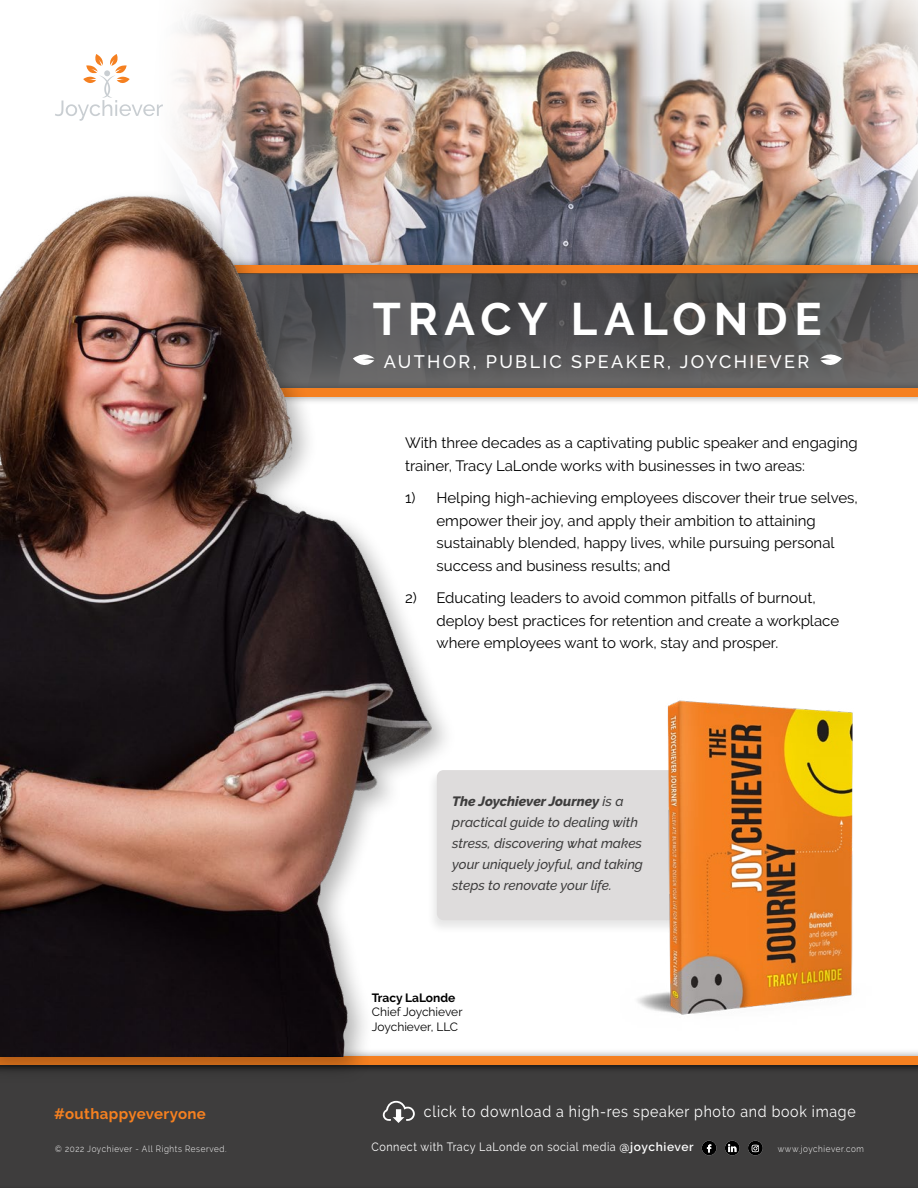
<style>
.page{position:relative;width:918px;height:1188px;background:#fff}
.page>*{position:absolute;margin:0;border:0;box-sizing:border-box;transform-origin:0 0}
.t1{font:700 45.45px "Raleway";letter-spacing:.15em;color:#fff}
.t2{font:500 18px "Raleway";letter-spacing:.13em;color:#fff}
.t3{font:15.75px "Raleway";letter-spacing:.05em;color:#fff;scale:.9 1}
.t4{font:15px/22.5px "Raleway";color:#000}
.t5{font:700 15px "Raleway";letter-spacing:.025em;color:#f58020}
.t6{font:italic 500 13.5px/21px "Raleway";color:#3e3d3d}
.t7{font:12px "Raleway";letter-spacing:.05em;color:#fff;scale:.9 1}
.t8{font:12px/14.4px "Raleway";letter-spacing:-.005em;color:#000}
.t9{font:700 12px "Raleway";color:#000}
.t10{font:300 9px "Raleway";letter-spacing:.075em;color:#fff;scale:.9 1}
.s1{font-weight:800}
.s2{font-weight:600}
</style>
<div class="page">
<div style="left:426px;top:768px;width:364px;height:166px;background:#000;opacity:.1"></div>
<div style="left:437px;top:770px;width:348px;height:150px;background:#dedcdc;border-radius:7px"></div>
<div style="left:0;top:1048px;width:918px;height:131px;background:#000;opacity:.4"></div>
<div style="left:0;top:1054px;width:918px;height:134px;background:#000;opacity:.6"></div>
<img style="left:175px;top:0;width:743px;height:257px">
<div style="left:36px;top:257px;width:882px;height:25px;background:#000;opacity:.4"></div>
<div style="left:44px;top:265px;width:874px;height:9px;background:#f58020"></div>
<svg style="left:458px;top:274px;width:460px;height:106px;background:#525152"></svg>
<svg style="left:818px;top:352px;width:24px;height:16px"></svg>
<div style="left:36px;top:380px;width:882px;height:25px;background:#000;opacity:.4"></div>
<div style="left:44px;top:388px;width:874px;height:9px;background:#f58020"></div>
<div style="left:0;top:188px;width:458px;height:897px;background:#000;opacity:.3"></div>
<img style="left:0;top:109px;width:436px;height:947px">
<svg style="left:702px;top:1141px;width:15px;height:14px"></svg>
<svg style="left:725px;top:1141px;width:15px;height:14px"></svg>
<svg style="left:748px;top:1141px;width:15px;height:14px"></svg>
<svg style="left:55px;top:54px;width:108px;height:67px"></svg>
<svg style="left:383px;top:1101px;width:32px;height:22px"></svg>
<img style="left:573px;top:700px;width:280px;height:315px">
<h1 class="t1" style="left:373px;top:293px;width:450px">TRACY LALONDE</h1>
<p class="t2" style="left:384px;top:351px;width:427px">AUTHOR, PUBLIC SPEAKER, JOYCHIEVER</p>
<p class="t4" style="left:405px;top:432px;width:454px">With three decades as a captivating public speaker and engaging trainer, Tracy LaLonde works with businesses in two areas:</p>
<p class="t4" style="left:436px;top:487px;width:423px;text-indent:-32px">1) Helping high-achieving employees discover their true selves, empower their joy, and apply their ambition to attaining sustainably blended, happy lives, while pursuing personal success and business results; and</p>
<p class="t4" style="left:436px;top:587px;width:404px;text-indent:-32px">2) Educating leaders to avoid common pitfalls of burnout, deploy best practices for retention and create a workplace where employees want to work, stay and prosper.</p>
<p class="t6" style="left:452px;top:791px;width:192px"><span class="s1">The Joychiever Journey</span> is a practical guide to dealing with stress, discovering what makes your uniquely joyful, and taking steps to renovate your life.</p>
<p class="t9" style="left:372px;top:991px;width:85px">Tracy LaLonde</p>
<p class="t8" style="left:372px;top:1005px;width:92px">Chief Joychiever<br>Joychiever, LLC</p>
<p class="t5" style="left:54px;top:1105px;width:153px">#outhappyeveryone</p>
<p class="t3" style="left:424px;top:1102px;width:481px">click to download a high-res speaker photo and book image</p>
<p class="t7" style="left:371px;top:1140px;width:360px">Connect with Tracy LaLonde on social media <span class="s2">@joychiever</span></p>
<p class="t10" style="left:55px;top:1144px;width:192px">© 2022 Joychiever - All Rights Reserved.</p>
<p class="t10" style="left:778px;top:1144px;width:97px">www.joychiever.com</p>
</div>
